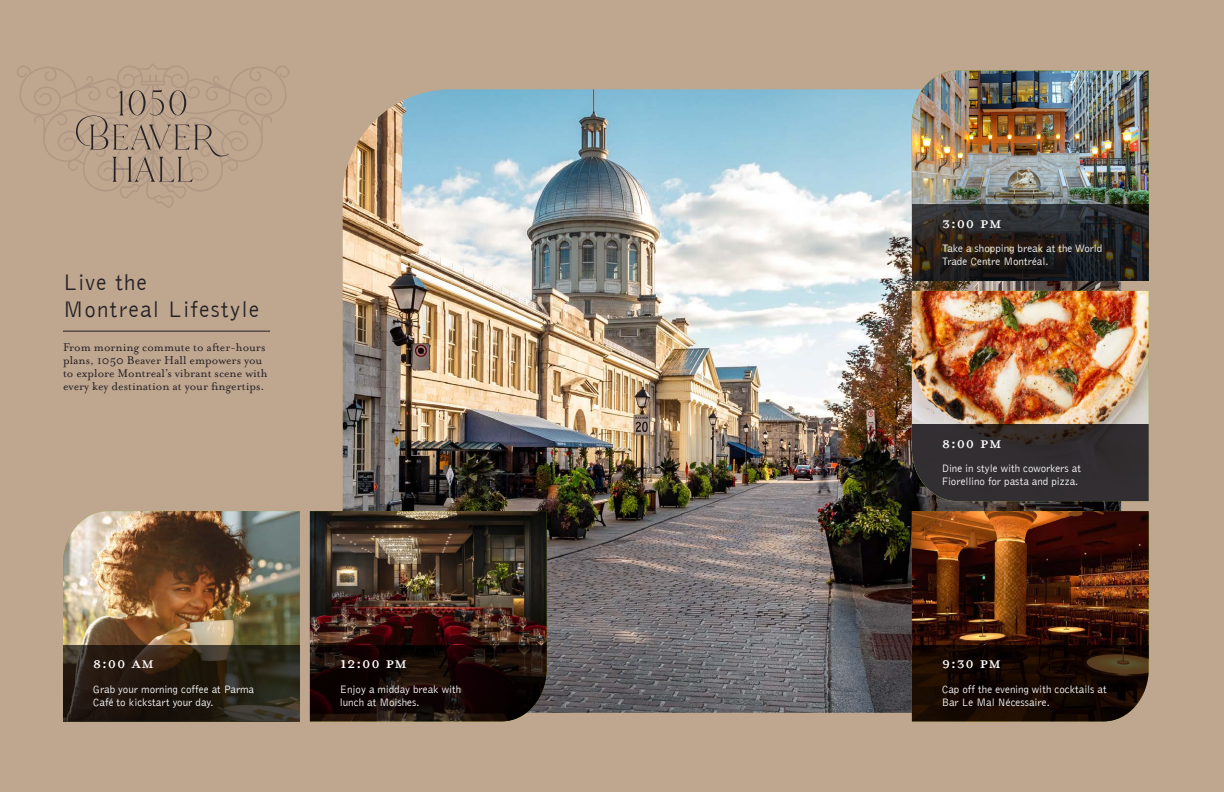
<style>
.page{position:relative;width:1224px;height:792px;background:#bfa68f}
.page>*{position:absolute;margin:0;border:0;box-sizing:border-box;transform-origin:0 0}
.t1{font:23px "Mrs Eaves All Petite Caps OT";color:#fff}
.t2{font:300 23px/27px "Bell Gothic";letter-spacing:.05em;color:#242126}
.t3{font:13px/13px "Mrs Eaves OT";color:#242126}
.t4{font:300 11px/13.2px "Bell Gothic";color:#fff}
</style>
<div class="page">
<img style="left:343px;top:89px;width:778px;height:624px">
<hr style="left:63px;top:331px;width:207px;height:1px;background:#242126">
<img style="left:912px;top:291px;width:237px;height:134px">
<svg style="left:912px;top:425px;width:237px;height:76px;fill:#322e31"></svg>
<img style="left:310px;top:511px;width:237px;height:134px">
<svg style="left:310px;top:645px;width:237px;height:76px;fill:#110303"></svg>
<img style="left:63px;top:511px;width:237px;height:134px">
<img style="left:912px;top:511px;width:237px;height:134px">
<svg style="left:912px;top:645px;width:237px;height:76px;fill:#150801"></svg>
<img style="left:912px;top:71px;width:237px;height:134px">
<svg style="left:63px;top:645px;width:237px;height:76px"></svg>
<svg style="left:912px;top:205px;width:237px;height:76px"></svg>
<svg style="left:17px;top:64px;width:272px;height:144px"></svg>
<p class="t2" style="left:63px;top:270px;width:198px">Live the<br>Montreal Lifestyle</p>
<p class="t3" style="left:63px;top:340px;width:206px">From morning commute to after-hours plans, 1050 Beaver Hall empowers you to explore Montreal’s vibrant scene with every key destination at your fingertips.</p>
<p class="t1" style="left:93px;top:653px;width:63px">8:00 AM</p>
<p class="t4" style="left:93px;top:683px;width:163px">Grab your morning coffee at Parma<br>Café to kickstart your day.</p>
<p class="t1" style="left:340px;top:653px;width:69px">12:00 PM</p>
<p class="t4" style="left:340px;top:683px;width:123px">Enjoy a midday break with lunch at Moishes.</p>
<p class="t1" style="left:942px;top:212px;width:62px">3:00 PM</p>
<p class="t4" style="left:942px;top:242px;width:162px">Take a shopping break at the World<br>Trade Centre Montréal.</p>
<p class="t1" style="left:942px;top:432px;width:62px">8:00 PM</p>
<p class="t4" style="left:942px;top:462px;width:141px">Dine in style with coworkers at<br>Fiorellino for pasta and pizza.</p>
<p class="t1" style="left:942px;top:653px;width:61px">9:30 PM</p>
<p class="t4" style="left:942px;top:683px;width:167px">Cap off the evening with cocktails at<br>Bar Le Mal Nécessaire.</p>
</div>
